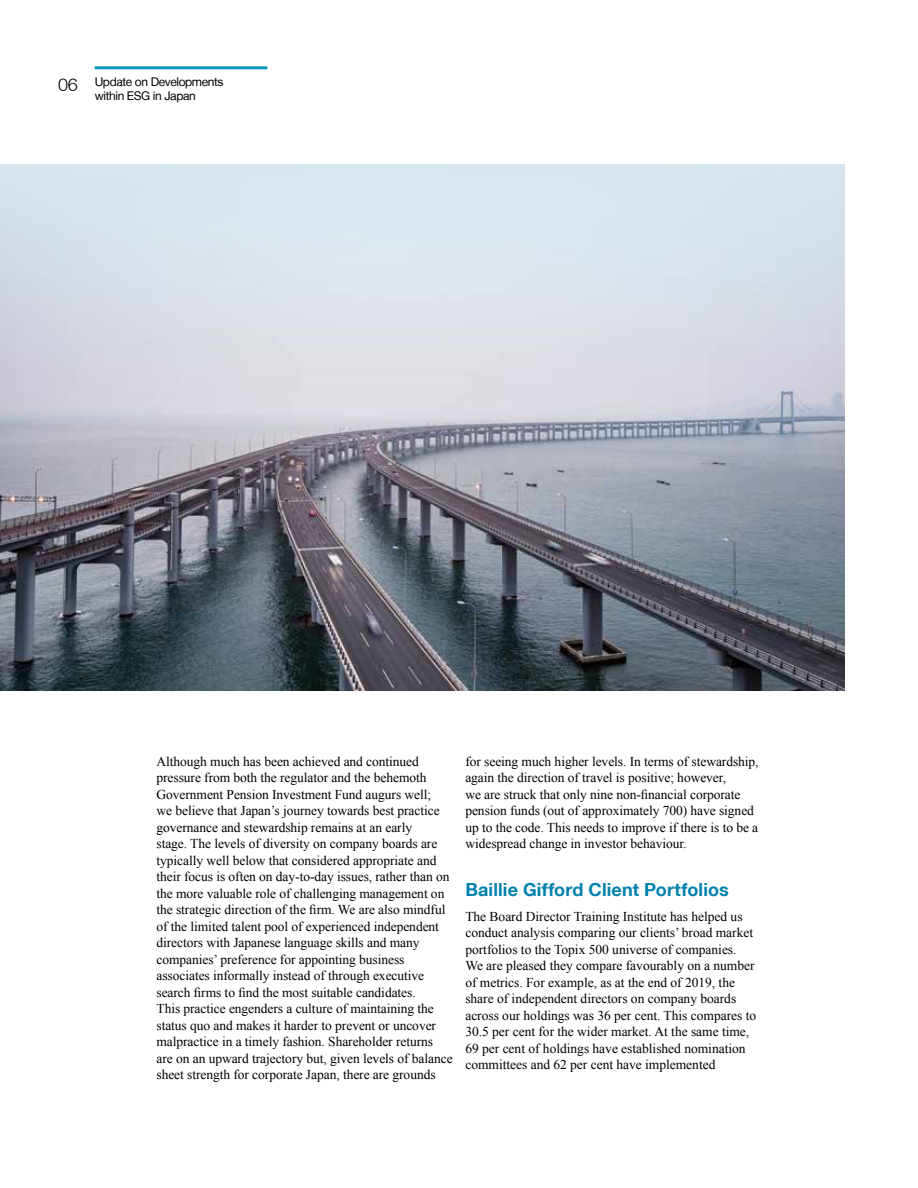
<style>
.page{position:relative;width:918px;height:1188px;background:#fff}
.page>*{position:absolute;margin:0;border:0;box-sizing:border-box;transform-origin:0 0}
.t1{font:700 18px "Helvetica Neue LT";letter-spacing:.005em;color:#0081ad}
.t2{font:300 18px "Helvetica Neue LT";color:#000}
.t3{font:13.5px/16.5px "Times New Roman";letter-spacing:-.005em;color:#000}
.t4{font:12px/13.5px "Helvetica Neue LT";letter-spacing:-.03em;color:#000}
</style>
<div class="page">
<img style="left:0;top:479px;width:845px;height:212px">
<svg style="left:0;top:165px;width:845px;height:314px;background:#ced4dd"></svg>
<hr style="left:95px;top:66px;width:172px;height:3px;background:#0099bc">
<h1 class="t2" style="left:58px;top:73px;width:21px">06</h1>
<p class="t4" style="left:95px;top:75px;width:130px">Update on Developments within ESG in Japan</p>
<p class="t3" style="left:156px;top:753px;width:298px">Although much has been achieved and continued pressure from both the regulator and the behemoth Government Pension Investment Fund augurs well;<br>we believe that Japan’s journey towards best practice governance and stewardship remains at an early<br>stage. The levels of diversity on company boards are typically well below that considered appropriate and their focus is often on day-to-day issues, rather than on the more valuable role of challenging management on the strategic direction of the firm. We are also mindful of the limited talent pool of experienced independent directors with Japanese language skills and many companies’ preference for appointing business associates informally instead of through executive search firms to find the most suitable candidates.<br>This practice engenders a culture of maintaining the status quo and makes it harder to prevent or uncover malpractice in a timely fashion. Shareholder returns are on an upward trajectory but, given levels of balance sheet strength for corporate Japan, there are grounds</p>
<p class="t3" style="left:465px;top:753px;width:295px">for seeing much higher levels. In terms of stewardship, again the direction of travel is positive; however,<br>we are struck that only nine non-financial corporate pension funds (out of approximately 700) have signed up to the code. This needs to improve if there is to be a widespread change in investor behaviour.</p>
<h1 class="t1" style="left:465px;top:878px;width:265px">Baillie Gifford Client Portfolios</h1>
<p class="t3" style="left:465px;top:908px;width:292px">The Board Director Training Institute has helped us conduct analysis comparing our clients’ broad market portfolios to the Topix 500 universe of companies.<br>We are pleased they compare favourably on a number of metrics. For example, as at the end of 2019, the share of independent directors on company boards across our holdings was 36 per cent. This compares to 30.5 per cent for the wider market. At the same time, 69 per cent of holdings have established nomination committees and 62 per cent have implemented</p>
</div>
